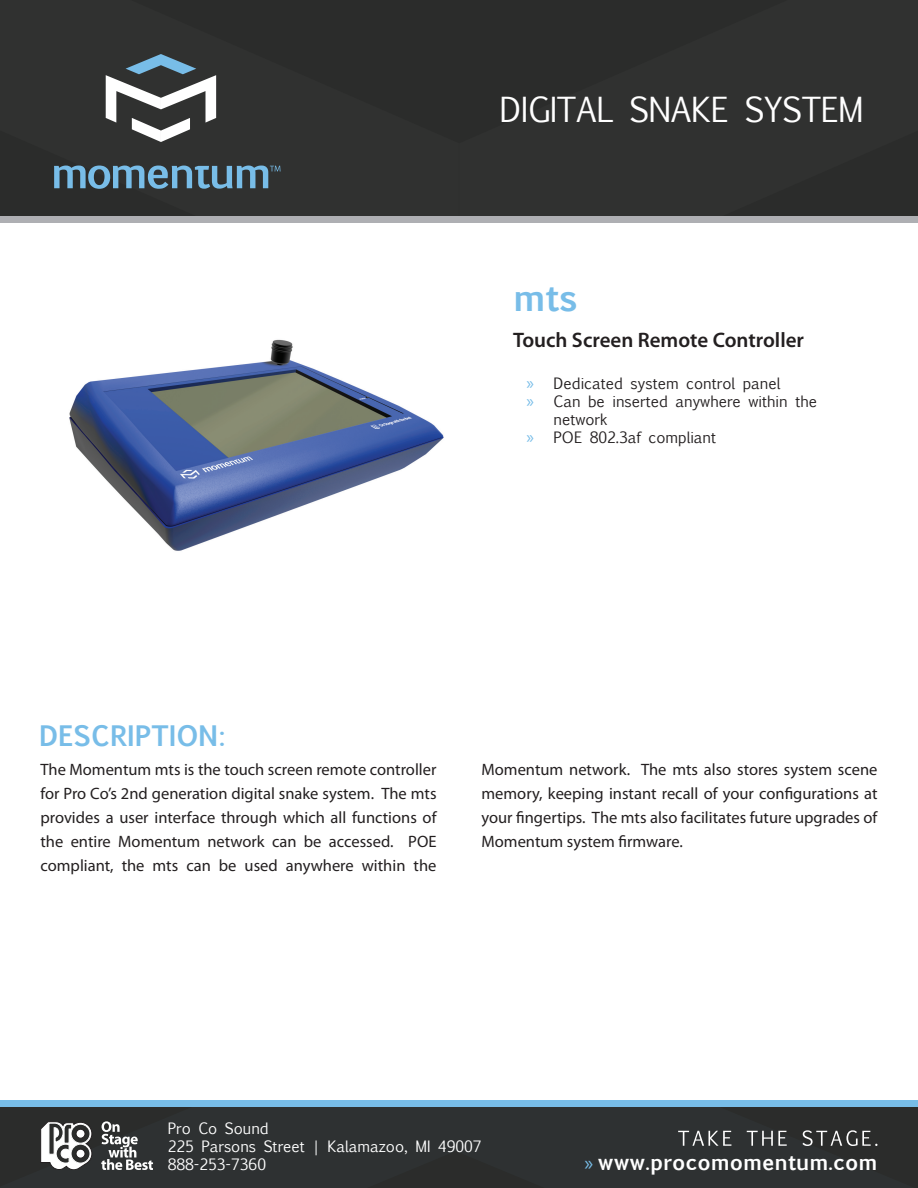
<style>
.page{position:relative;width:918px;height:1188px;background:#fff}
.page>*{position:absolute;margin:0;border:0;box-sizing:border-box;transform-origin:0 0}
.t1{font:700 36px "Euphemia UCAS";color:#78bde8}
.t2{font:33px "Euphemia UCAS";letter-spacing:-.01em;color:#fff}
.t3{font:700 27px "Euphemia UCAS";color:#78bde8}
.t4{font:600 21px "Myriad Pro";color:#231f20}
.t5{font:700 21px "Euphemia UCAS";color:#fff}
.t6{font:18px/18px "Myriad Pro";color:#78bde8}
.t7{font:16.5px/24px "Myriad Pro";color:#231f20;text-align:justify}
.t8{font:15px/18px "Euphemia UCAS";color:#231f20}
.t9{font:15px/18px "Euphemia UCAS";color:#fff}
.s1{font-family:"Myriad Pro";font-weight:400;color:#78bde8}
</style>
<div class="page">
<div style="left:0;top:0;width:918px;height:223px;background:#aeafb3"></div>
<div style="left:0;top:0;width:918px;height:215px;background:#303130"></div>
<svg style="left:54px;top:166px;width:226px;height:23px;background:#517387"></svg>
<svg style="left:106px;top:54px;width:110px;height:88px;background:#6c7173"></svg>
<div style="left:0;top:1100px;width:918px;height:30px;background:#78bde8"></div>
<div style="left:0;top:1107px;width:918px;height:81px;background:#2e3132"></div>
<svg style="left:41px;top:1122px;width:51px;height:48px"></svg>
<div style="left:71px;top:1124px;width:19px;height:19px;background:#2b2c2b;border-radius:50%"></div>
<div style="left:71px;top:1124px;width:19px;height:19px;border:1px solid #fff;border-radius:50%"></div>
<div style="left:76px;top:1129px;width:9px;height:9px;background:#fff;border-radius:50%"></div>
<div style="left:76px;top:1129px;width:9px;height:9px;border:1px solid #231f20;border-radius:50%"></div>
<svg style="left:101px;top:1121px;width:52px;height:49px;background:#666768"></svg>
<img style="left:69px;top:339px;width:375px;height:212px">
<svg style="left:678px;top:1131px;width:53px;height:15px"></svg>
<svg style="left:747px;top:1131px;width:40px;height:15px"></svg>
<svg style="left:802px;top:1130px;width:76px;height:16px"></svg>
<h2 class="t2" style="left:499px;top:86px;width:366px">digital snake system</h2>
<h1 class="t1" style="left:513px;top:270px;width:66px">mts</h1>
<p class="t4" style="left:513px;top:327px;width:293px">Touch Screen Remote Controller</p>
<h3 class="t3" style="left:39px;top:715px;width:188px">Description:</h3>
<p class="t6" style="left:526px;top:374px;width:9px">» »</p>
<p class="t6" style="left:526px;top:428px;width:9px">»</p>
<p class="t8" style="left:554px;top:375px;width:265px">Dedicated system control panel<br>Can be inserted anywhere within the network<br>POE 802.3af compliant</p>
<p class="t7" style="left:40px;top:757px;width:398px">The Momentum mts is the touch screen remote controller for Pro Co’s 2nd generation digital snake system. The mts provides a user interface through which all functions of the entire Momentum network can be accessed. POE compliant, the mts can be used anywhere within the</p>
<p class="t7" style="left:482px;top:757px;width:397px">Momentum network. The mts also stores system scene memory, keeping instant recall of your configurations at your fingertips. The mts also facilitates future upgrades of Momentum system firmware.</p>
<p class="t9" style="left:168px;top:1120px;width:315px">Pro Co Sound<br>225 Parsons Street | Kalamazoo, MI 49007<br>888-253-7360</p>
<p class="t5" style="left:584px;top:1146px;width:295px"><span class="s1">»</span> www.procomomentum.com</p>
</div>
